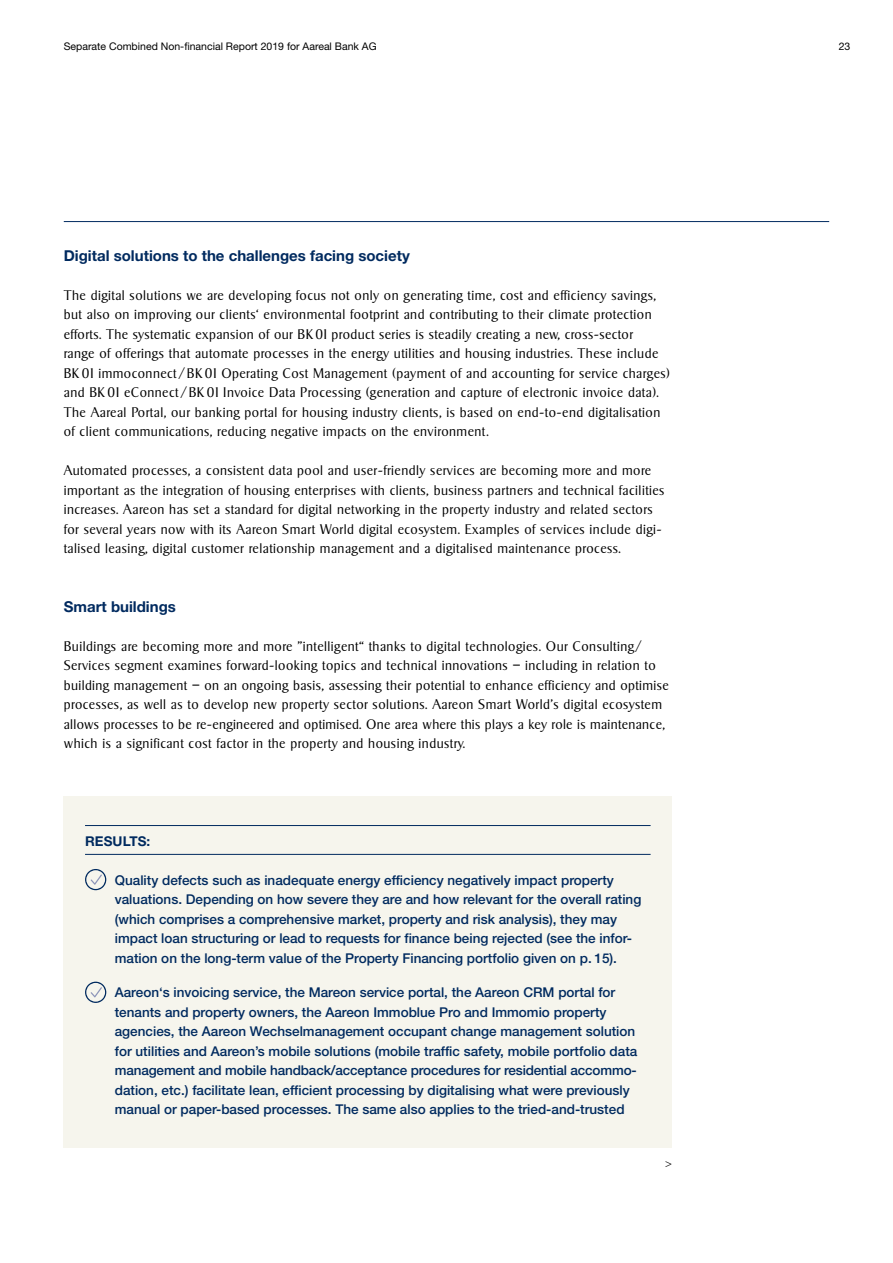
<style>
.page{position:relative;width:893px;height:1263px;background:#fff}
.page>*{position:absolute;margin:0;border:0;box-sizing:border-box;transform-origin:0 0}
.t1{font:700 15px "Helvetica Neue LT Std";color:#002a5f}
.t2{font:300 13.5px/19.5px "Sigvar Serial";letter-spacing:.035em;color:#000}
.t3{font:500 13.5px/19.5px "Helvetica Neue LT Std";color:#002a5f}
.t4{font:700 13.5px "Helvetica Neue LT Std";letter-spacing:.01em;color:#002a5f}
.t5{font:300 11.25px "Helvetica Neue LT Std";color:#000}
.t6{font:10.5px "Helvetica Neue LT Std";color:#000}
</style>
<div class="page">
<div style="left:64px;top:796px;width:608px;height:352px;background:#f6f5ed"></div>
<svg style="left:85px;top:869px;width:21px;height:21px"></svg>
<svg style="left:85px;top:982px;width:21px;height:21px"></svg>
<hr style="left:85px;top:854px;width:566px;height:1px;background:#002a5f">
<hr style="left:85px;top:825px;width:566px;height:1px;background:#002a5f">
<hr style="left:64px;top:221px;width:765px;height:1px;background:#002a5f">
<p class="t6" style="left:64px;top:40px;width:314px">Separate Combined Non-financial Report 2019 for Aareal Bank AG</p>
<p class="t6" style="left:839px;top:40px;width:13px">23</p>
<p class="t1" style="left:64px;top:246px;width:347px">Digital solutions to the challenges facing society</p>
<p class="t2" style="left:64px;top:285px;width:608px">The digital solutions we are developing focus not only on generating time, cost and efficiency savings, but also on improving our clients‘ environmental footprint and contributing to their climate protection efforts. The systematic expansion of our BK 01 product series is steadily creating a new, cross-sector<br>range of offerings that automate processes in the energy utilities and housing industries. These include BK 01 immoconnect/BK 01 Operating Cost Management (payment of and accounting for service charges) and BK 01 eConnect/BK 01 Invoice Data Processing (generation and capture of electronic invoice data).<br>The Aareal Portal, our banking portal for housing industry clients, is based on end-to-end digitalisation of client communications, reducing negative impacts on the environment.</p>
<p class="t2" style="left:64px;top:460px;width:602px">Automated processes, a consistent data pool and user-friendly services are becoming more and more important as the integration of housing enterprises with clients, business partners and technical facilities increases. Aareon has set a standard for digital networking in the property industry and related sectors for several years now with its Aareon Smart World digital ecosystem. Examples of services include digi&shy;talised leasing, digital customer relationship management and a digitalised maintenance process.</p>
<p class="t1" style="left:64px;top:597px;width:114px">Smart buildings</p>
<p class="t2" style="left:64px;top:636px;width:607px">Buildings are becoming more and more ”intelligent“ thanks to digital technologies. Our Consulting/ Services segment examines forward-looking topics and technical innovations – including in relation to building management – on an ongoing basis, assessing their potential to enhance efficiency and optimise processes, as well as to develop new property sector solutions. Aareon Smart World’s digital ecosystem allows processes to be re-engineered and optimised. One area where this plays a key role is maintenance, which is a significant cost factor in the property and housing industry.</p>
<p class="t4" style="left:85px;top:832px;width:67px">RESULTS:</p>
<p class="t3" style="left:115px;top:870px;width:528px">Quality defects such as inadequate energy efficiency negatively impact property valuations. Depending on how severe they are and how relevant for the overall rating (which comprises a comprehensive market, property and risk analysis), they may impact loan structuring or lead to requests for finance being rejected (see the infor&shy;mation on the long-term value of the Property Financing portfolio given on p. 15).</p>
<p class="t3" style="left:115px;top:982px;width:524px">Aareon‘s invoicing service, the Mareon service portal, the Aareon CRM portal for tenants and property owners, the Aareon Immoblue Pro and Immomio property agencies, the Aareon Wechselmanagement occupant change management solution for utilities and Aareon’s mobile solutions (mobile traffic safety, mobile portfolio data management and mobile handback/acceptance procedures for residential accommo&shy;dation, etc.) facilitate lean, efficient processing by digitalising what were previously manual or paper-based processes. The same also applies to the tried-and-trusted</p>
<p class="t5" style="left:665px;top:1156px;width:8px">&gt;</p>
</div>
